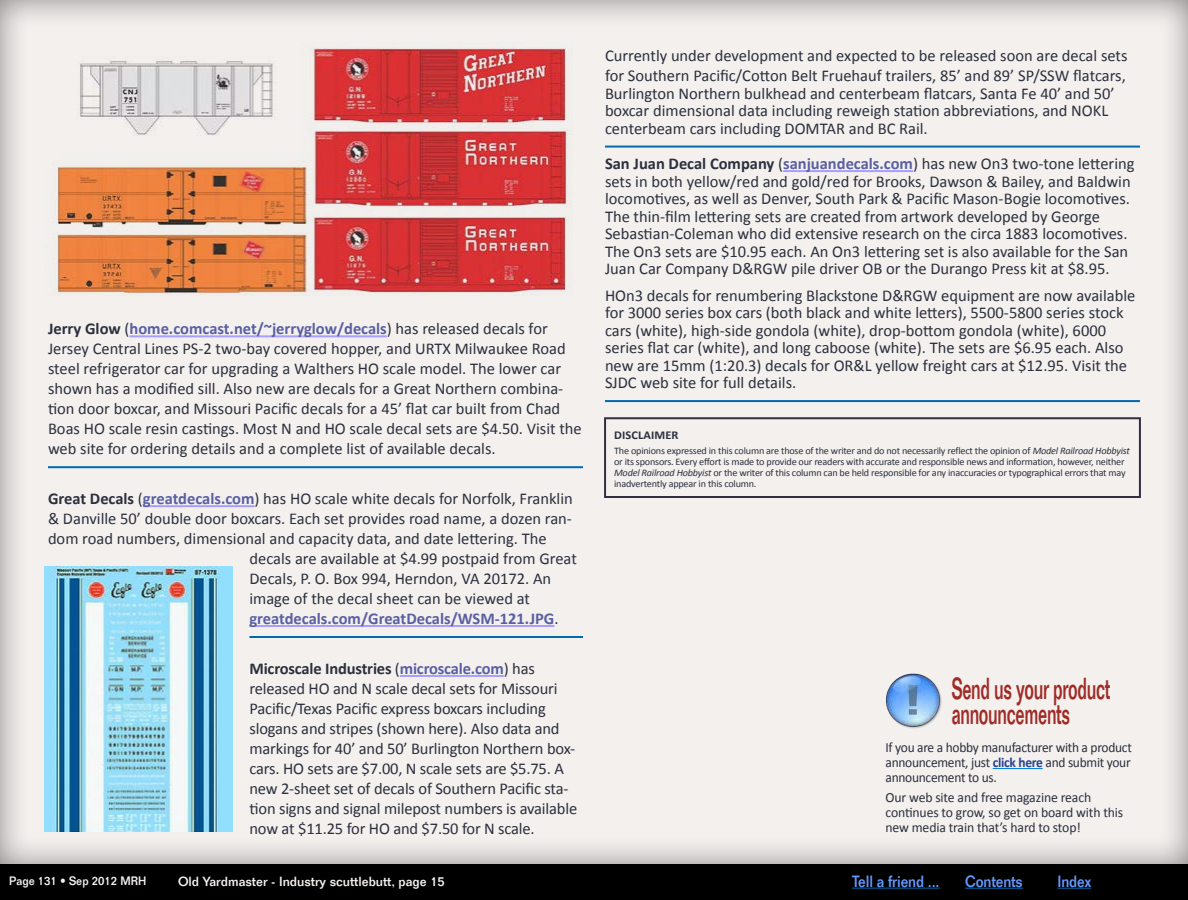
<style>
.page{position:relative;width:1188px;height:900px;background:#fff}
.page>*{position:absolute;margin:0;border:0;box-sizing:border-box;transform-origin:0 0}
.t1{font:500 29.8px "Folio Std";letter-spacing:-.02em;color:#9f2b26;scale:.58 1}
.Body_text_no_dropcap{font:16.5px/20px "Calibri";color:#2c303d}
.Body_text_no_dropcap-2{font:700 16.5px "Calibri";color:#595fa2}
.t2{font:500 16px "Folio Std";letter-spacing:-.01em;color:#69f;scale:.9 1}
.t3{font:14px/15px "Calibri";letter-spacing:-.02em;color:#2c303d}
.t4{font:14px/15px "Calibri";letter-spacing:-.02em;color:#2c303d;text-align:justify;scale:.96 1}
.t5{font:500 13px "Folio Std";color:#f3f0ee}
.t6{font:500 12px "Folio Std";color:#f3f0ee;scale:.95 1}
.Body_text{font:700 12px "Calibri";letter-spacing:.01em;color:#2c303d}
.Body_text-2{font:10px/11px "Calibri";letter-spacing:-.02em;color:#2c303d}
.s1{font-weight:700}
.s2{font-weight:700;color:#595fa2}
.s3{font-weight:400;color:#2c303d}
.s4{font-size:16.5px;color:#f3f0ee}
.s5{font-style:italic}
.s6{font-weight:700;color:#25408f}
</style>
<div class="page">
<div style="left:0;top:864px;width:1188px;height:36px;background:#000"></div>
<div style="left:0;top:0;width:1188px;height:864px;background:#000;opacity:.45"></div>
<hr style="left:965px;top:888px;width:58px;height:1px;background:#006aac">
<hr style="left:1058px;top:888px;width:33px;height:1px;background:#006aac">
<hr style="left:852px;top:888px;width:88px;height:1px;background:#006aac">
<hr style="left:130px;top:335px;width:257px;height:2px;background:#a99eff">
<hr style="left:48px;top:466px;width:535px;height:2px;background:#006aac">
<hr style="left:143px;top:505px;width:112px;height:2px;background:#a99eff">
<hr style="left:249px;top:636px;width:334px;height:2px;background:#006aac">
<hr style="left:249px;top:625px;width:305px;height:2px;background:#a99eff">
<hr style="left:400px;top:675px;width:104px;height:2px;background:#a99eff">
<hr style="left:605px;top:146px;width:535px;height:2px;background:#006aac">
<hr style="left:783px;top:170px;width:130px;height:2px;background:#a99eff">
<hr style="left:605px;top:400px;width:535px;height:2px;background:#006aac">
<div style="left:604px;top:417px;width:537px;height:81px;background:#f3f0ee;border:2px solid #362c43"></div>
<img style="left:44px;top:42px;width:535px;height:264px">
<img style="left:44px;top:566px;width:188px;height:266px">
<img style="left:886px;top:673px;width:58px;height:58px">
<hr style="left:993px;top:768px;width:50px;height:1px;background:#0079de">
<p class="Body_text_no_dropcap" style="left:48px;top:319px;width:535px"><span class="s1">Jerry Glow</span> (<span class="s2">home.comcast.net/~jerryglow/decals</span>) has released decals for Jersey Central Lines PS-2 two-bay covered hopper, and URTX Milwaukee Road steel refrigerator car for upgrading a Walthers HO scale model. The lower car shown has a modified sill. Also new are decals for a Great Northern combina&shy;tion door boxcar, and Missouri Pacific decals for a 45’ flat car built from Chad Boas HO scale resin castings. Most N and HO scale decal sets are $4.50. Visit the web site for ordering details and a complete list of available decals.</p>
<p class="Body_text_no_dropcap" style="left:48px;top:489px;width:526px"><span class="s1">Great Decals</span> (<span class="s2">greatdecals.com</span>) has HO scale white decals for Norfolk, Franklin</p>
<p class="Body_text_no_dropcap" style="left:48px;top:509px;width:525px">&amp; Danville 50’ double door boxcars. Each set provides road name, a dozen ran-</p>
<p class="Body_text_no_dropcap" style="left:48px;top:529px;width:500px">dom road numbers, dimensional and capacity data, and date lettering. The</p>
<p class="Body_text_no_dropcap" style="left:249px;top:549px;width:329px">decals are available at $4.99 postpaid from Great</p>
<p class="Body_text_no_dropcap" style="left:249px;top:569px;width:303px">Decals, P. O. Box 994, Herndon, VA 20172. An</p>
<p class="Body_text_no_dropcap" style="left:249px;top:589px;width:282px">image of the decal sheet can be viewed at</p>
<p class="Body_text_no_dropcap-2" style="left:249px;top:608px;width:311px">greatdecals.com/GreatDecals/WSM-121.JPG<span class="s3">.</span></p>
<p class="Body_text_no_dropcap" style="left:249px;top:658px;width:329px"><span class="s1">Microscale Industries</span> (<span class="s2">microscale.com</span>) has released HO and N scale decal sets for Missouri Pacific/Texas Pacific express boxcars including slogans and stripes (shown here). Also data and markings for 40’ and 50’ Burlington Northern box&shy;cars. HO sets are $7.00, N scale sets are $5.75. A new 2-sheet set of decals of Southern Pacific sta&shy;tion signs and signal milepost numbers is available now at $11.25 for HO and $7.50 for N scale.</p>
<p class="Body_text_no_dropcap" style="left:605px;top:46px;width:524px;line-height:19.7px">Currently under development and expected to be released soon are decal sets for Southern Pacific/Cotton Belt Fruehauf trailers, 85’ and 89’ SP/SSW flatcars,</p>
<p class="Body_text_no_dropcap" style="left:605px;top:84px;width:511px;line-height:17.5px">Burlington Northern bulkhead and centerbeam flatcars, Santa Fe 40’ and 50’ boxcar dimensional data including reweigh station abbreviations, and NOKL centerbeam cars including DOMTAR and BC Rail.</p>
<p class="Body_text_no_dropcap" style="left:605px;top:155px;width:531px;line-height:17.5px"><span class="s1">San Juan Decal Company</span> (<span class="s2">sanjuandecals.com</span>) has new On3 two-tone lettering sets in both yellow/red and gold/red for Brooks, Dawson &amp; Bailey, and Baldwin locomotives, as well as Denver, South Park &amp; Pacific Mason-Bogie locomotives.<br>The thin-film lettering sets are created from artwork developed by George Sebastian-Coleman who did extensive research on the circa 1883 locomotives.<br>The On3 sets are $10.95 each. An On3 lettering set is also available for the San Juan Car Company D&amp;RGW pile driver OB or the Durango Press kit at $8.95.</p>
<p class="Body_text_no_dropcap" style="left:605px;top:286px;width:532px;line-height:17.5px">HOn3 decals for renumbering Blackstone D&amp;RGW equipment are now available for 3000 series box cars (both black and white letters), 5500-5800 series stock cars (white), high-side gondola (white), drop-bottom gondola (white), 6000 series flat car (white), and long caboose (white). The sets are $6.95 each. Also new are 15mm (1:20.3) decals for OR&amp;L yellow freight cars at $12.95. Visit the SJDC web site for full details.</p>
<p class="Body_text" style="left:614px;top:428px;width:93px">DISCLAIMER <span class="s4">.....</span></p>
<p class="Body_text-2" style="left:614px;top:445px;width:517px">The opinions expressed in this column are those of the writer and do not necessarily reflect the opinion of <span class="s5">Model Railroad Hobbyist </span>or its sponsors. Every effort is made to provide our readers with accurate and responsible news and information, however, neither <span class="s5">Model Railroad Hobbyist</span> or the writer of this column can be held responsible for any inaccuracies or typographical errors that may inadvertently appear in this column.</p>
<p class="t1" style="left:952px;top:671px;width:274px">Send us your product</p>
<p class="t1" style="left:952px;top:696px;width:205px">announcements</p>
<p class="t4" style="left:886px;top:739px;width:258px">If you are a hobby manufacturer with a product announcement, just <span class="s6">click here</span> and submit your announcement to us.</p>
<p class="t3" style="left:886px;top:789px;width:239px">Our web site and free magazine reach continues to grow, so get on board with this new media train that’s hard to stop!</p>
<p class="t6" style="left:9px;top:874px;width:146px">Page 131 • Sep 2012 MRH</p>
<p class="t2" style="left:852px;top:871px;width:99px">Tell a friend ...</p>
<p class="t2" style="left:965px;top:871px;width:66px">Contents</p>
<p class="t2" style="left:1058px;top:871px;width:39px">Index</p>
<p class="t5" style="left:178px;top:874px;width:268px">Old Yardmaster - Industry scuttlebutt, page 15</p>
</div>
